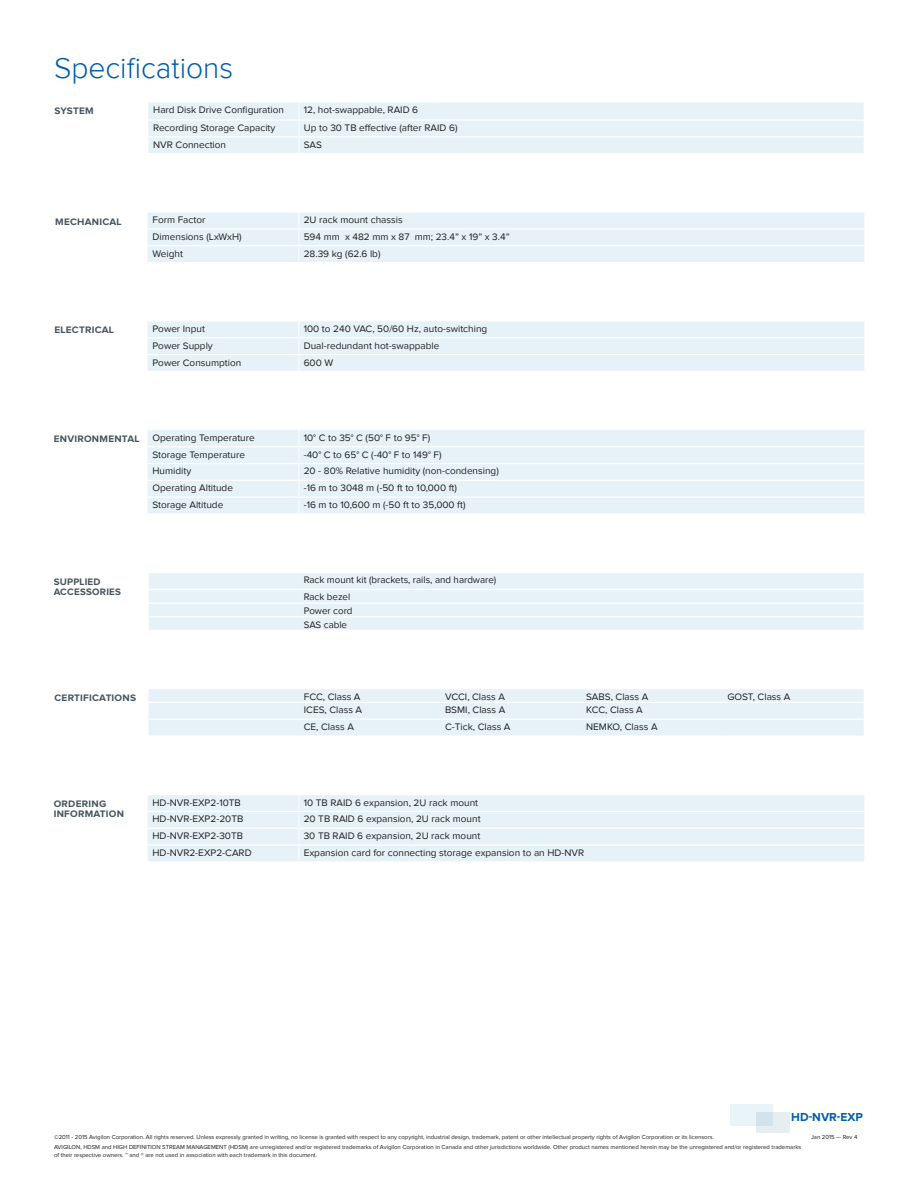
<style>
.page{position:relative;width:918px;height:1188px;background:#fff}
.page>*{position:absolute;margin:0;border:0;box-sizing:border-box;transform-origin:0 0}
.t1{font:300 30px "Proxima Nova";color:#015dab}
.t2{font:700 12px "Proxima Nova";color:#015dab}
.Spec_body{font:9.75px "Proxima Nova";color:#231f20}
.Spec_Heading{font:700 9.75px/10.5px "Proxima Nova";letter-spacing:.025em;color:#45555f}
.Copyright{font:6px/7.2px "Proxima Nova";color:#231f20}
</style>
<div class="page">
<div style="left:756px;top:1113px;width:34px;height:20px;background:#e7eef1"></div>
<svg style="left:730px;top:1105px;width:43px;height:21px"></svg>
<div style="left:148px;top:102px;width:716px;height:51px;background:#e6f2f8"></div>
<hr style="left:148px;top:119px;width:151px;height:2px;background:#fff">
<hr style="left:299px;top:119px;width:565px;height:2px;background:#fff">
<hr style="left:148px;top:136px;width:151px;height:2px;background:#fff">
<hr style="left:299px;top:136px;width:565px;height:2px;background:#fff">
<div style="left:148px;top:212px;width:716px;height:50px;background:#e6f2f8"></div>
<hr style="left:148px;top:228px;width:151px;height:2px;background:#fff">
<hr style="left:299px;top:228px;width:565px;height:2px;background:#fff">
<hr style="left:148px;top:245px;width:151px;height:1px;background:#fff">
<hr style="left:299px;top:245px;width:565px;height:1px;background:#fff">
<div style="left:148px;top:321px;width:716px;height:50px;background:#e6f2f8"></div>
<hr style="left:148px;top:337px;width:151px;height:1px;background:#fff">
<hr style="left:299px;top:337px;width:565px;height:1px;background:#fff">
<hr style="left:148px;top:354px;width:151px;height:1px;background:#fff">
<hr style="left:299px;top:354px;width:565px;height:1px;background:#fff">
<div style="left:148px;top:430px;width:716px;height:83px;background:#e6f2f8"></div>
<svg style="left:298px;top:430px;width:1px;height:83px"></svg>
<hr style="left:148px;top:446px;width:151px;height:1px;background:#fff">
<hr style="left:299px;top:446px;width:565px;height:1px;background:#fff">
<hr style="left:148px;top:463px;width:151px;height:1px;background:#fff">
<hr style="left:299px;top:463px;width:565px;height:1px;background:#fff">
<hr style="left:148px;top:480px;width:151px;height:1px;background:#fff">
<hr style="left:148px;top:497px;width:151px;height:1px;background:#fff">
<hr style="left:299px;top:480px;width:565px;height:1px;background:#fff">
<hr style="left:299px;top:497px;width:565px;height:1px;background:#fff">
<div style="left:148px;top:795px;width:716px;height:66px;background:#e6f2f8"></div>
<svg style="left:298px;top:795px;width:1px;height:66px"></svg>
<hr style="left:148px;top:811px;width:151px;height:1px;background:#fff">
<hr style="left:299px;top:811px;width:565px;height:1px;background:#fff">
<hr style="left:148px;top:828px;width:151px;height:1px;background:#fff">
<hr style="left:299px;top:828px;width:565px;height:1px;background:#fff">
<hr style="left:148px;top:844px;width:151px;height:2px;background:#fff">
<hr style="left:299px;top:844px;width:565px;height:2px;background:#fff">
<div style="left:148px;top:689px;width:716px;height:46px;background:#e6f2f8"></div>
<hr style="left:148px;top:702px;width:151px;height:1px;background:#fff">
<hr style="left:299px;top:702px;width:141px;height:1px;background:#fff">
<hr style="left:440px;top:702px;width:141px;height:1px;background:#fff">
<hr style="left:581px;top:702px;width:141px;height:1px;background:#fff">
<hr style="left:722px;top:702px;width:142px;height:1px;background:#fff">
<hr style="left:148px;top:719px;width:151px;height:1px;background:#fff">
<hr style="left:299px;top:719px;width:141px;height:1px;background:#fff">
<hr style="left:440px;top:719px;width:141px;height:1px;background:#fff">
<hr style="left:581px;top:719px;width:141px;height:1px;background:#fff">
<hr style="left:722px;top:719px;width:142px;height:1px;background:#fff">
<svg style="left:149px;top:573px;width:715px;height:57px;background:#e7f2f8"></svg>
<h1 class="t1" style="left:54px;top:50px;width:181px">Specifications</h1>
<p class="Spec_Heading" style="left:54px;top:106px;width:41px">SYSTEM</p>
<p class="Spec_body" style="left:153px;top:104px;width:132px">Hard Disk Drive Configuration</p>
<p class="Spec_body" style="left:304px;top:104px;width:116px">12, hot-swappable, RAID 6</p>
<p class="Spec_body" style="left:153px;top:122px;width:124px">Recording Storage Capacity</p>
<p class="Spec_body" style="left:304px;top:122px;width:155px">Up to 30 TB effective (after RAID 6)</p>
<p class="Spec_body" style="left:153px;top:139px;width:74px">NVR Connection</p>
<p class="Spec_body" style="left:304px;top:139px;width:20px">SAS</p>
<p class="Spec_Heading" style="left:55px;top:216px;width:68px">MECHANICAL</p>
<p class="Spec_body" style="left:153px;top:214px;width:54px">Form Factor</p>
<p class="Spec_body" style="left:304px;top:214px;width:101px">2U rack mount chassis</p>
<p class="Spec_body" style="left:153px;top:231px;width:91px">Dimensions (LxWxH)</p>
<p class="Spec_body" style="left:304px;top:231px;width:207px">594 mm x 482 mm x 87 mm; 23.4” x 19” x 3.4”</p>
<p class="Spec_body" style="left:153px;top:248px;width:32px">Weight</p>
<p class="Spec_body" style="left:304px;top:248px;width:78px">28.39 kg (62.6 lb)</p>
<p class="Spec_Heading" style="left:54px;top:325px;width:61px">ELECTRICAL</p>
<p class="Spec_body" style="left:153px;top:323px;width:54px">Power Input</p>
<p class="Spec_body" style="left:304px;top:323px;width:185px">100 to 240 VAC, 50/60 Hz, auto-switching</p>
<p class="Spec_body" style="left:153px;top:340px;width:62px">Power Supply</p>
<p class="Spec_body" style="left:304px;top:340px;width:137px">Dual-redundant hot-swappable</p>
<p class="Spec_body" style="left:153px;top:357px;width:90px">Power Consumption</p>
<p class="Spec_body" style="left:304px;top:357px;width:31px">600 W</p>
<p class="Spec_Heading" style="left:54px;top:434px;width:87px">ENVIRONMENTAL</p>
<p class="Spec_body" style="left:153px;top:432px;width:104px">Operating Temperature</p>
<p class="Spec_body" style="left:304px;top:432px;width:128px">10° C to 35° C (50° F to 95° F)</p>
<p class="Spec_body" style="left:153px;top:449px;width:94px">Storage Temperature</p>
<p class="Spec_body" style="left:304px;top:449px;width:139px">-40° C to 65° C (-40° F to 149° F)</p>
<p class="Spec_body" style="left:153px;top:466px;width:40px">Humidity</p>
<p class="Spec_body" style="left:304px;top:466px;width:197px">20 - 80% Relative humidity (non-condensing)</p>
<p class="Spec_body" style="left:153px;top:482px;width:82px">Operating Altitude</p>
<p class="Spec_body" style="left:304px;top:482px;width:155px">-16 m to 3048 m (-50 ft to 10,000 ft)</p>
<p class="Spec_body" style="left:153px;top:499px;width:72px">Storage Altitude</p>
<p class="Spec_body" style="left:304px;top:499px;width:163px">-16 m to 10,600 m (-50 ft to 35,000 ft)</p>
<p class="Spec_Heading" style="left:54px;top:577px;width:69px">SUPPLIED<br>ACCESSORIES</p>
<p class="Spec_body" style="left:304px;top:575px;width:194px">Rack mount kit (brackets, rails, and hardware)</p>
<p class="Spec_body" style="left:304px;top:592px;width:48px">Rack bezel</p>
<p class="Spec_body" style="left:304px;top:605px;width:50px">Power cord</p>
<p class="Spec_body" style="left:304px;top:619px;width:45px">SAS cable</p>
<p class="Spec_Heading" style="left:54px;top:693px;width:83px">CERTIFICATIONS</p>
<p class="Spec_body" style="left:304px;top:691px;width:58px">FCC, Class A</p>
<p class="Spec_body" style="left:445px;top:691px;width:61px">VCCI, Class A</p>
<p class="Spec_body" style="left:586px;top:691px;width:64px">SABS, Class A</p>
<p class="Spec_body" style="left:727px;top:691px;width:65px">GOST, Class A</p>
<p class="Spec_body" style="left:304px;top:705px;width:60px">ICES, Class A</p>
<p class="Spec_body" style="left:445px;top:705px;width:62px">BSMI, Class A</p>
<p class="Spec_body" style="left:586px;top:705px;width:58px">KCC, Class A</p>
<p class="Spec_body" style="left:304px;top:721px;width:52px">CE, Class A</p>
<p class="Spec_body" style="left:445px;top:721px;width:67px">C-Tick, Class A</p>
<p class="Spec_body" style="left:586px;top:721px;width:73px">NEMKO, Class A</p>
<p class="Spec_Heading" style="left:54px;top:799px;width:72px">ORDERING<br>INFORMATION</p>
<p class="Spec_body" style="left:153px;top:797px;width:90px">HD-NVR-EXP2-10TB</p>
<p class="Spec_body" style="left:304px;top:797px;width:176px">10 TB RAID 6 expansion, 2U rack mount</p>
<p class="Spec_body" style="left:153px;top:814px;width:92px">HD-NVR-EXP2-20TB</p>
<p class="Spec_body" style="left:304px;top:814px;width:178px">20 TB RAID 6 expansion, 2U rack mount</p>
<p class="Spec_body" style="left:153px;top:830px;width:92px">HD-NVR-EXP2-30TB</p>
<p class="Spec_body" style="left:304px;top:830px;width:178px">30 TB RAID 6 expansion, 2U rack mount</p>
<p class="Spec_body" style="left:153px;top:847px;width:101px">HD-NVR2-EXP2-CARD</p>
<p class="Spec_body" style="left:304px;top:847px;width:282px">Expansion card for connecting storage expansion to an HD-NVR</p>
<p class="t2" style="left:791px;top:1110px;width:73px">HD-NVR-EXP</p>
<p class="Copyright" style="left:54px;top:1133px;width:661px">©2011 - 2015 Avigilon Corporation. All rights reserved. Unless expressly granted in writing, no license is granted with respect to any copyright, industrial design, trademark, patent or other intellectual property rights of Avigilon Corporation or its licensors.</p>
<p class="Copyright" style="left:54px;top:1144px;width:749px">AVIGILON, HDSM and HIGH DEFINITION STREAM MANAGEMENT (HDSM) are unregistered and/or registered trademarks of Avigilon Corporation in Canada and other jurisdictions worldwide. Other product names mentioned herein may be the unregistered and/or registered trademarks of their respective owners. ™ and ® are not used in association with each trademark in this document.</p>
<p class="Copyright" style="left:811px;top:1133px;width:48px">Jan 2015 — Rev 4</p>
</div>
